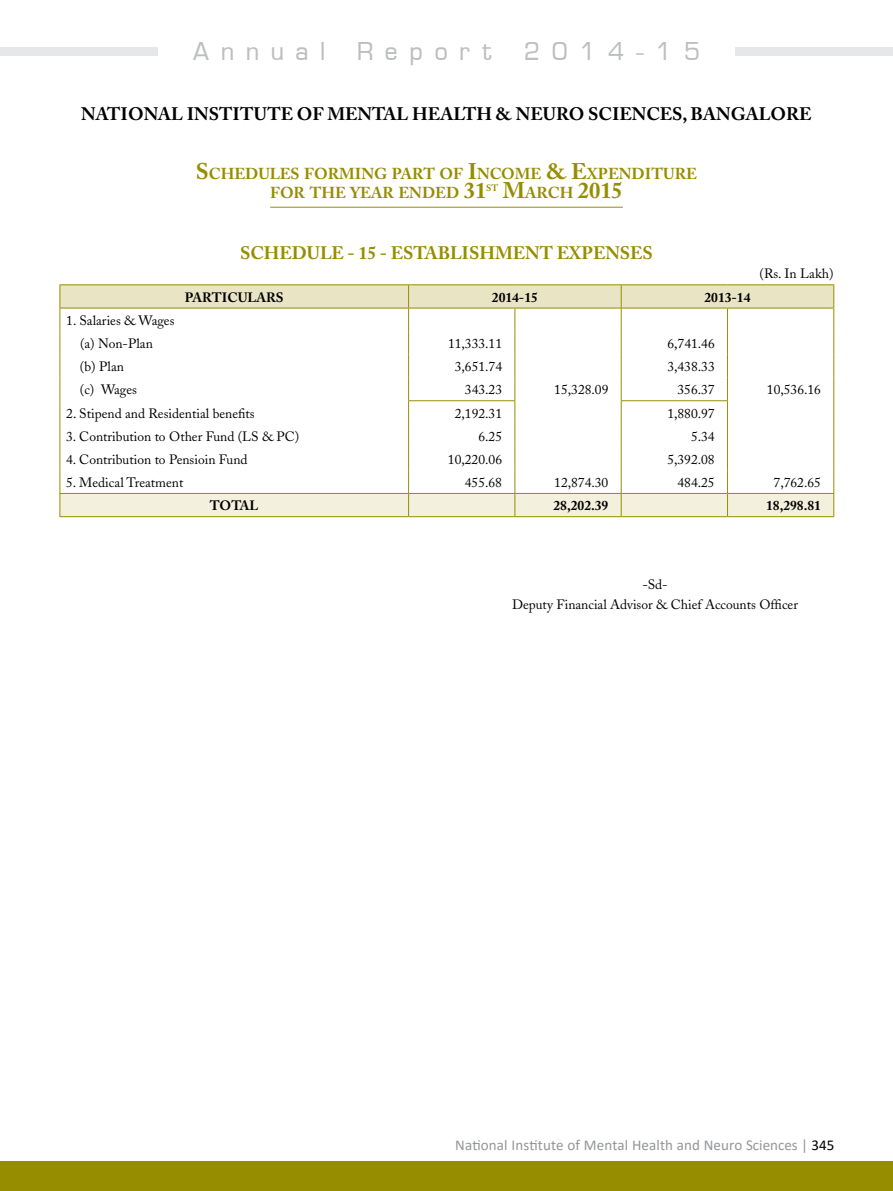
<style>
.page{position:relative;width:893px;height:1191px;background:#fff}
.page>*{position:absolute;margin:0;border:0;box-sizing:border-box;transform-origin:0 0}
.t1{font:24px "Metrostyle";letter-spacing:.5em;color:#bcbec0}
.t2{font:700 22.5px "Adobe Caslon";color:#968d00}
.t3{font:700 18px "Adobe Caslon";color:#000}
.t4{font:700 18px "Adobe Caslon";color:#968d00}
.t5{font:700 15.75px/19.5px "Adobe Caslon";color:#968d00}
.t6{font:15px "Calibri";letter-spacing:.01em;color:#939598}
.t7{font:13.5px/23.1px "Adobe Caslon";color:#000;text-align:center}
.t8{font:700 13.5px "Adobe Caslon";color:#000}
.t9{font:700 9.15px "Adobe Caslon";color:#968d00}
.s1{font-size:22.5px}
.s2{font-size:15.75px}
.s3{color:#000}
</style>
<div class="page">
<div style="left:0;top:47px;width:157px;height:8px;background:#e6e7e8"></div>
<div style="left:736px;top:47px;width:157px;height:8px;background:#e6e7e8"></div>
<div style="left:0;top:1161px;width:893px;height:30px;background:#968d00"></div>
<hr style="left:270px;top:207px;width:353px;height:1px;background:#968d00">
<hr style="left:60px;top:284px;width:349px;height:1px;background:#968d00">
<hr style="left:409px;top:284px;width:106px;height:1px;background:#968d00">
<hr style="left:515px;top:284px;width:106px;height:1px;background:#968d00">
<hr style="left:621px;top:284px;width:106px;height:1px;background:#968d00">
<hr style="left:727px;top:284px;width:107px;height:1px;background:#968d00">
<hr style="left:60px;top:516px;width:349px;height:1px;background:#968d00">
<hr style="left:409px;top:516px;width:106px;height:1px;background:#968d00">
<hr style="left:515px;top:516px;width:106px;height:1px;background:#968d00">
<hr style="left:621px;top:516px;width:106px;height:1px;background:#968d00">
<hr style="left:727px;top:516px;width:107px;height:1px;background:#968d00">
<svg style="left:60px;top:285px;width:774px;height:231px"></svg>
<hr style="left:621px;top:400px;width:107px;height:1px;background:#968d00">
<h1 class="t1" style="left:193px;top:37px;width:133px">Annual</h1>
<h1 class="t1" style="left:357px;top:37px;width:137px">Report</h1>
<h1 class="t1" style="left:524px;top:37px;width:178px">2014-15</h1>
<h3 class="t3" style="left:81px;top:103px;width:732px">NATIONAL INSTITUTE OF MENTAL HEALTH &amp; NEURO SCIENCES, BANGALORE</h3>
<p class="t5" style="left:270px;top:164px;width:428px;text-indent:-74px"><span class="s1">S</span>CHEDULES FORMING PART OF <span class="s1">I</span>NCOME <span class="s1">&amp; E</span>XPENDITURE<br>FOR THE YEAR ENDED <span class="s1">31</span></p>
<p class="t9" style="left:486px;top:182px;width:14px">ST</p>
<h2 class="t2" style="left:503px;top:177px;width:122px">M<span class="s2">ARCH</span> 2015</h2>
<p class="t7" style="left:66px;top:309px;width:110px">1. Salaries &amp; Wages (a) Non-Plan</p>
<h3 class="t4" style="left:240px;top:242px;width:25px">SCHEDULE</h3>
<h3 class="t4" style="left:348px;top:242px;width:180px">- 15 - ESTABLISHMENT</h3>
<h3 class="t4" style="left:557px;top:242px;width:14px">EXPEN</h3>
<h3 class="t4" style="left:620px;top:242px;width:34px">SES</h3>
<p class="t8" style="left:185px;top:289px;width:100px">PARTICULARS</p>
<p class="t8" style="left:492px;top:289px;width:47px">2014-15</p>
<p class="t8" style="left:705px;top:289px;width:47px">2013-14</p>
<p class="t7" style="left:760px;top:262px;width:75px">(Rs. In Lakh)</p>
<p class="t7" style="left:448px;top:332px;width:56px">11,333.11</p>
<p class="t7" style="left:667px;top:332px;width:49px">6,741.46</p>
<p class="t7" style="left:80px;top:355px;width:46px">(b) Plan</p>
<p class="t7" style="left:455px;top:355px;width:49px">3,651.74</p>
<p class="t7" style="left:667px;top:355px;width:49px">3,438.33</p>
<p class="t7" style="left:80px;top:378px;width:59px">(c) Wages</p>
<p class="t7" style="left:465px;top:378px;width:39px">343.23</p>
<p class="t7" style="left:554px;top:378px;width:56px">15,328.09</p>
<p class="t7" style="left:677px;top:378px;width:39px">356.37</p>
<p class="t7" style="left:767px;top:378px;width:56px">10,536.16</p>
<p class="t7" style="left:66px;top:401px;width:190px">2. Stipend and Residential benefits</p>
<p class="t7" style="left:455px;top:401px;width:49px">2,192.31</p>
<p class="t7" style="left:667px;top:401px;width:49px">1,880.97</p>
<p class="t7" style="left:66px;top:425px;width:235px">3. Contribution to Other Fund (LS &amp; PC)</p>
<p class="t7" style="left:478px;top:425px;width:25px">6.25</p>
<p class="t7" style="left:691px;top:425px;width:25px">5.34</p>
<p class="t7" style="left:66px;top:448px;width:183px">4. Contribution to Pensioin Fund</p>
<p class="t7" style="left:448px;top:448px;width:56px">10,220.06</p>
<p class="t7" style="left:667px;top:448px;width:49px">5,392.08</p>
<p class="t7" style="left:66px;top:471px;width:119px">5. Medical Treatment</p>
<p class="t7" style="left:465px;top:471px;width:39px">455.68</p>
<p class="t7" style="left:554px;top:471px;width:56px">12,874.30</p>
<p class="t7" style="left:677px;top:471px;width:39px">484.25</p>
<p class="t7" style="left:774px;top:471px;width:49px">7,762.65</p>
<p class="t8" style="left:210px;top:497px;width:50px">TOTAL</p>
<p class="t8" style="left:554px;top:497px;width:56px">28,202.39</p>
<p class="t8" style="left:766px;top:497px;width:56px">18,298.81</p>
<p class="t7" style="left:512px;top:575px;width:287px;line-height:19.5px">-Sd-<br>Deputy Financial Advisor &amp; Chief Accounts Officer</p>
<p class="t6" style="left:455px;top:1134px;width:381px">National Institute of Mental Health and Neuro Sciences | <span class="s3">345</span></p>
</div>
